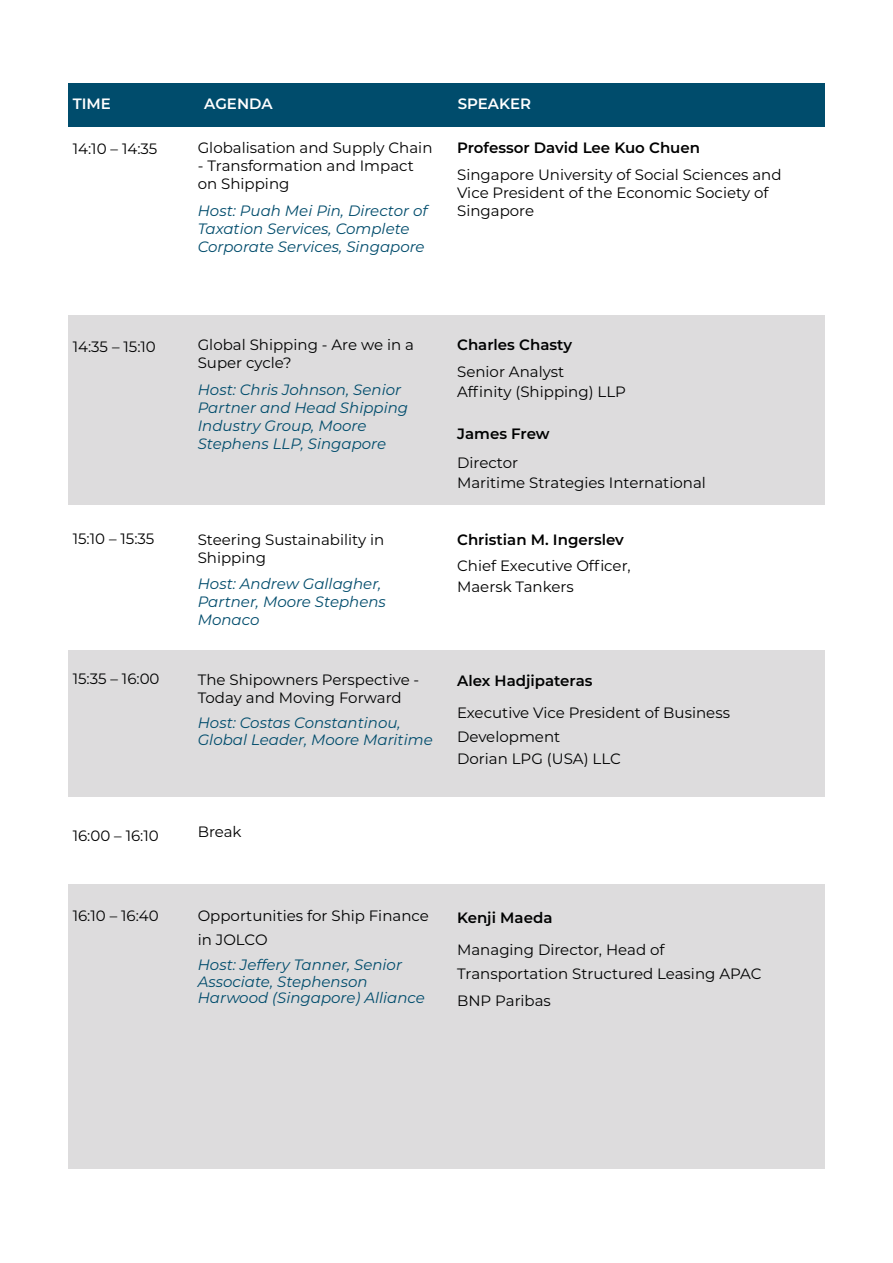
<style>
.page{position:relative;width:893px;height:1263px;background:#fff}
.page>*{position:absolute;margin:0;border:0;box-sizing:border-box;transform-origin:0 0}
.t1{font:15px/18px "Montserrat";color:#000101}
.t2{font:italic 15px/18px "Montserrat";color:#004c6c}
.t3{font:600 15px "Montserrat";color:#000101}
.t4{font:600 15px "Montserrat";color:#fff}
</style>
<div class="page">
<div style="left:68px;top:83px;width:757px;height:43px;background:#004c6c"></div>
<div style="left:68px;top:884px;width:757px;height:284px;background:#dddcdd"></div>
<div style="left:68px;top:650px;width:757px;height:147px;background:#dddcdd"></div>
<div style="left:68px;top:316px;width:757px;height:189px;background:#dddcdd"></div>
<p class="t4" style="left:73px;top:93px;width:40px">TIME</p>
<p class="t1" style="left:73px;top:139px;width:86px">14:10 – 14:35</p>
<p class="t4" style="left:204px;top:93px;width:70px">AGENDA</p>
<p class="t4" style="left:458px;top:93px;width:75px">SPEAKER</p>
<p class="t1" style="left:198px;top:138px;width:236px">Globalisation and Supply Chain</p>
<p class="t1" style="left:198px;top:156px;width:218px">- Transformation and Impact on Shipping</p>
<p class="t2" style="left:198px;top:201px;width:231px">Host: Puah Mei Pin, Director of<br>Taxation Services, Complete<br>Corporate Services, Singapore</p>
<p class="t3" style="left:457px;top:137px;width:244px">Professor David Lee Kuo Chuen</p>
<p class="t1" style="left:457px;top:165px;width:326px">Singapore University of Social Sciences and<br>Vice President of the Economic Society of<br>Singapore</p>
<p class="t1" style="left:73px;top:337px;width:85px">14:35 – 15:10</p>
<p class="t1" style="left:198px;top:336px;width:218px">Global Shipping - Are we in a<br>Super cycle?</p>
<p class="t2" style="left:198px;top:380px;width:212px">Host: Chris Johnson, Senior<br>Partner and Head Shipping<br>Industry Group, Moore<br>Stephens LLP, Singapore</p>
<p class="t3" style="left:457px;top:334px;width:116px">Charles Chasty</p>
<p class="t1" style="left:457px;top:361px;width:170px;line-height:20.5px">Senior Analyst<br>Affinity (Shipping) LLP</p>
<p class="t3" style="left:457px;top:422px;width:94px">James Frew</p>
<p class="t1" style="left:457px;top:451px;width:250px;line-height:20.5px">Director<br>Maritime Strategies International</p>
<p class="t1" style="left:73px;top:529px;width:83px">15:10 – 15:35</p>
<p class="t1" style="left:198px;top:530px;width:188px">Steering Sustainability in<br>Shipping</p>
<p class="t2" style="left:198px;top:574px;width:190px">Host: Andrew Gallagher,<br>Partner, Moore Stephens<br>Monaco</p>
<p class="t3" style="left:457px;top:529px;width:168px">Christian M. Ingerslev</p>
<p class="t1" style="left:457px;top:555px;width:175px;line-height:20.5px">Chief Executive Officer,<br>Maersk Tankers</p>
<p class="t1" style="left:73px;top:669px;width:88px">15:35 – 16:00</p>
<p class="t1" style="left:198px;top:670px;width:223px">The Shipowners Perspective -<br>Today and Moving Forward</p>
<p class="t2" style="left:198px;top:714px;width:236px;line-height:16.5px">Host: Costas Constantinou,<br>Global Leader, Moore Maritime</p>
<p class="t3" style="left:457px;top:670px;width:137px">Alex Hadjipateras</p>
<p class="t1" style="left:457px;top:701px;width:274px;line-height:24px">Executive Vice President of Business<br>Development</p>
<p class="t1" style="left:457px;top:750px;width:165px">Dorian LPG (USA) LLC</p>
<p class="t1" style="left:73px;top:827px;width:88px">16:00 – 16:10</p>
<p class="t1" style="left:198px;top:822px;width:45px">Break</p>
<p class="t1" style="left:73px;top:906px;width:88px">16:10 – 16:40</p>
<p class="t1" style="left:198px;top:903px;width:233px;line-height:24px">Opportunities for Ship Finance in JOLCO</p>
<p class="t2" style="left:198px;top:956px;width:229px;line-height:16.5px">Host: Jeffery Tanner, Senior<br>Associate, Stephenson<br>Harwood (Singapore) Alliance</p>
<p class="t3" style="left:457px;top:906px;width:97px">Kenji Maeda</p>
<p class="t1" style="left:457px;top:937px;width:306px;line-height:24px">Managing Director, Head of<br>Transportation Structured Leasing APAC</p>
<p class="t1" style="left:457px;top:991px;width:95px">BNP Paribas</p>
</div>
